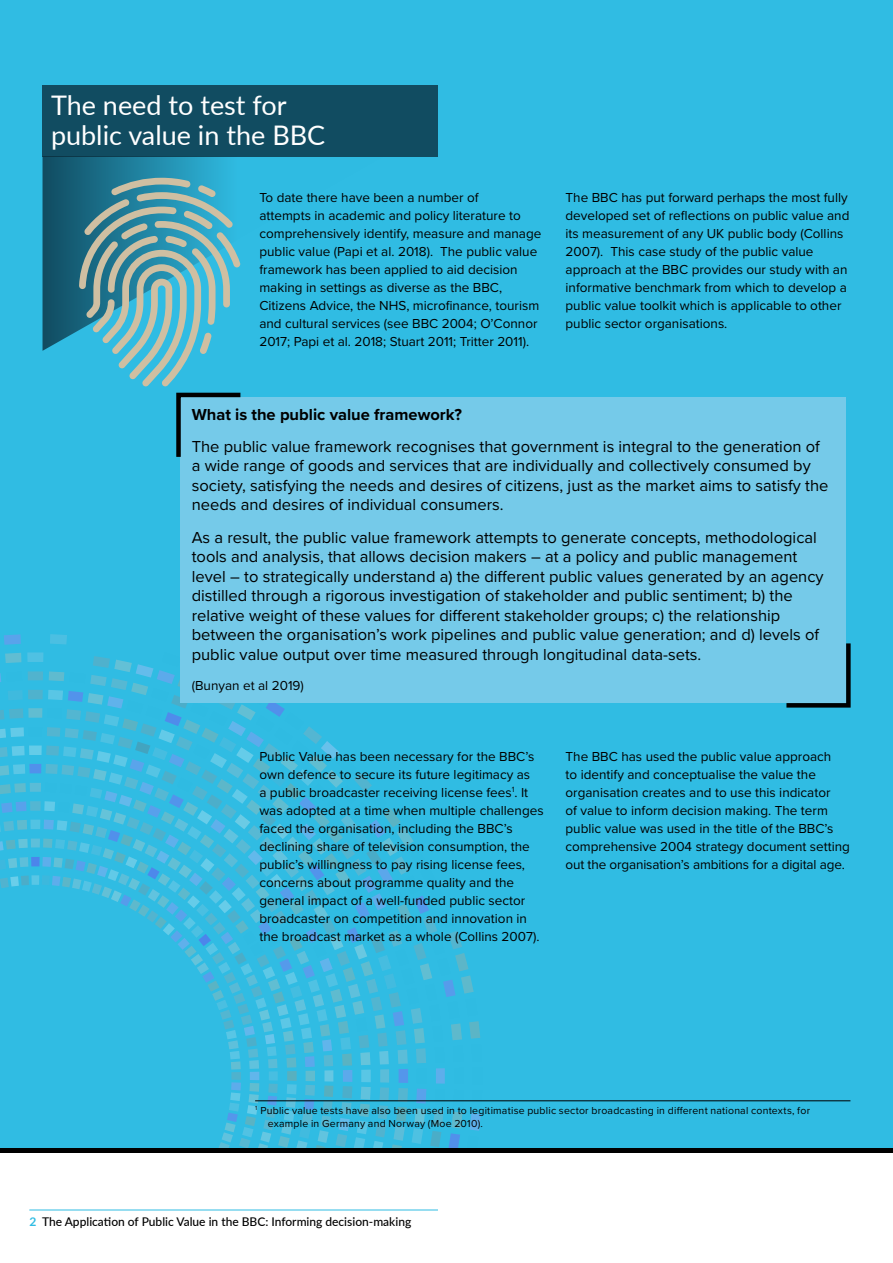
<style>
.page{position:relative;width:893px;height:1263px;background:#fff}
.page>*{position:absolute;margin:0;border:0;box-sizing:border-box;transform-origin:0 0}
.t1{font:27px/30px "Lato";color:#fff}
.t2{font:16.5px/19.5px "Proxima Nova";color:#000}
.t3{font:700 16.5px "Proxima Nova";color:#000}
.t4{font:13.5px/18px "Proxima Nova";color:#000}
.t5{font:500 12px "Lato";color:#000}
.t6{font:10.5px/13.5px "Proxima Nova";letter-spacing:.02em;color:#000}
.s1{font-weight:700;color:#30bce3}
</style>
<div class="page">
<hr style="left:29px;top:1210px;width:409px;height:1px;background:#30bce3">
<div style="left:0;top:0;width:893px;height:1148px;background:#30bce3"></div>
<svg style="left:218px;top:1082px;width:264px;height:66px"></svg>
<div style="left:473px;top:1067px;width:9px;height:17px;background:#2ebbe2"></div>
<div style="left:454px;top:1068px;width:10px;height:16px;background:#2ebbe2"></div>
<div style="left:436px;top:1068px;width:9px;height:16px;background:#5eaeeb"></div>
<div style="left:417px;top:1068px;width:9px;height:15px;background:#2ebbe2"></div>
<div style="left:399px;top:1069px;width:9px;height:14px;background:#5496eb"></div>
<div style="left:380px;top:1069px;width:9px;height:13px;background:#5bbdd9"></div>
<div style="left:361px;top:1069px;width:10px;height:13px;background:#59c6e5"></div>
<div style="left:343px;top:1070px;width:9px;height:12px;background:#5ca9eb"></div>
<div style="left:324px;top:1070px;width:9px;height:11px;background:#65c7e3"></div>
<div style="left:306px;top:1071px;width:9px;height:10px;background:#60bccf"></div>
<div style="left:287px;top:1071px;width:10px;height:10px;background:#58b0bf"></div>
<div style="left:269px;top:1071px;width:9px;height:9px;background:#48bee1"></div>
<div style="left:250px;top:1072px;width:9px;height:8px;background:#61b6eb"></div>
<div style="left:231px;top:1072px;width:10px;height:8px;background:#4fb2cd"></div>
<svg style="left:50px;top:634px;width:17px;height:10px"></svg>
<svg style="left:42px;top:652px;width:439px;height:417px"></svg>
<div style="left:27px;top:652px;width:16px;height:10px;background:#4fc1e3"></div>
<div style="left:28px;top:671px;width:15px;height:9px;background:#51b3ce"></div>
<div style="left:28px;top:690px;width:15px;height:9px;background:#4fb2cd"></div>
<div style="left:28px;top:708px;width:14px;height:10px;background:#61bdd1"></div>
<div style="left:29px;top:745px;width:13px;height:10px;background:#64cce8"></div>
<div style="left:29px;top:764px;width:12px;height:9px;background:#5191eb"></div>
<div style="left:30px;top:783px;width:11px;height:9px;background:#5abcd7"></div>
<div style="left:30px;top:801px;width:11px;height:10px;background:#54b6d2"></div>
<div style="left:30px;top:820px;width:10px;height:9px;background:#52c3e3"></div>
<div style="left:31px;top:838px;width:9px;height:9px;background:#5dbfda"></div>
<div style="left:31px;top:857px;width:9px;height:9px;background:#4c85eb"></div>
<div style="left:31px;top:875px;width:8px;height:10px;background:#58c6e5"></div>
<svg style="left:4px;top:634px;width:17px;height:11px"></svg>
<svg style="left:5px;top:653px;width:16px;height:10px"></svg>
<svg style="left:8px;top:690px;width:14px;height:10px"></svg>
<svg style="left:0;top:708px;width:23px;height:12px"></svg>
<svg style="left:0;top:727px;width:24px;height:11px"></svg>
<svg style="left:0;top:746px;width:25px;height:11px"></svg>
<svg style="left:0;top:764px;width:25px;height:12px"></svg>
<svg style="left:0;top:783px;width:26px;height:11px"></svg>
<svg style="left:1px;top:801px;width:25px;height:12px"></svg>
<svg style="left:0;top:820px;width:27px;height:12px"></svg>
<svg style="left:0;top:839px;width:28px;height:12px"></svg>
<svg style="left:0;top:857px;width:29px;height:31px"></svg>
<hr style="left:0;top:1148px;width:893px;height:4px;background:#000">
<div style="left:43px;top:85px;width:395px;height:71px;background:#114c61"></div>
<svg style="left:43px;top:156px;width:343px;height:195px"></svg>
<div style="left:181px;top:397px;width:665px;height:306px;background:#75cae9"></div>
<svg style="left:79px;top:178px;width:166px;height:283px"></svg>
<svg style="left:786px;top:643px;width:65px;height:65px"></svg>
<hr style="left:255px;top:1100px;width:595px;height:1px;background:#000">
<h1 class="t1" style="left:51px;top:89px;width:276px">The need to test for public value in the BBC</h1>
<p class="t4" style="left:259px;top:188px;width:283px">To date there have been a number of<br>attempts in academic and policy literature to comprehensively identify, measure and manage public value (Papi et al. 2018). The public value framework has been applied to aid decision making in settings as diverse as the BBC, Citizens Advice, the NHS, microfinance, tourism and cultural services (see BBC 2004; O’Connor 2017; Papi et al. 2018; Stuart 2011; Tritter 2011).</p>
<p class="t4" style="left:566px;top:188px;width:285px">The BBC has put forward perhaps the most fully developed set of reflections on public value and its measurement of any UK public body (Collins 2007). This case study of the public value approach at the BBC provides our study with an informative benchmark from which to develop a public value toolkit which is applicable to other public sector organisations.</p>
<p class="t3" style="left:192px;top:402px;width:272px">What is the public value framework?</p>
<p class="t2" style="left:192px;top:436px;width:638px">The public value framework recognises that government is integral to the generation of a wide range of goods and services that are individually and collectively consumed by society, satisfying the needs and desires of citizens, just as the market aims to satisfy the needs and desires of individual consumers.</p>
<p class="t2" style="left:192px;top:527px;width:633px">As a result, the public value framework attempts to generate concepts, methodological tools and analysis, that allows decision makers – at a policy and public management level – to strategically understand a) the different public values generated by an agency distilled through a rigorous investigation of stakeholder and public sentiment; b) the relative weight of these values for different stakeholder groups; c) the relationship between the organisation’s work pipelines and public value generation; and d) levels of public value output over time measured through longitudinal data-sets.</p>
<p class="t4" style="left:192px;top:676px;width:114px">(Bunyan et al 2019)</p>
<p class="t4" style="left:259px;top:747px;width:286px">Public Value has been necessary for the BBC’s own defence to secure its future legitimacy as<br>a public broadcaster receiving license fees<sup>1</sup>. It was adopted at a time when multiple challenges faced the organisation, including the BBC’s declining share of television consumption, the public’s willingness to pay rising license fees, concerns about programme quality and the general impact of a well-funded public sector broadcaster on competition and innovation in the broadcast market as a whole (Collins 2007).</p>
<p class="t4" style="left:566px;top:747px;width:286px">The BBC has used the public value approach<br>to identify and conceptualise the value the organisation creates and to use this indicator<br>of value to inform decision making. The term public value was used in the title of the BBC’s comprehensive 2004 strategy document setting out the organisation’s ambitions for a digital age.</p>
<p class="t6" style="left:268px;top:1103px;width:544px;text-indent:-13px"><sup>1</sup> Public value tests have also been used in to legitimatise public sector broadcasting in different national contexts, for example in Germany and Norway (Moe 2010).</p>
<p class="t5" style="left:30px;top:1213px;width:383px"><span class="s1">2</span> The Application of Public Value in the BBC: Informing decision-making</p>
</div>
